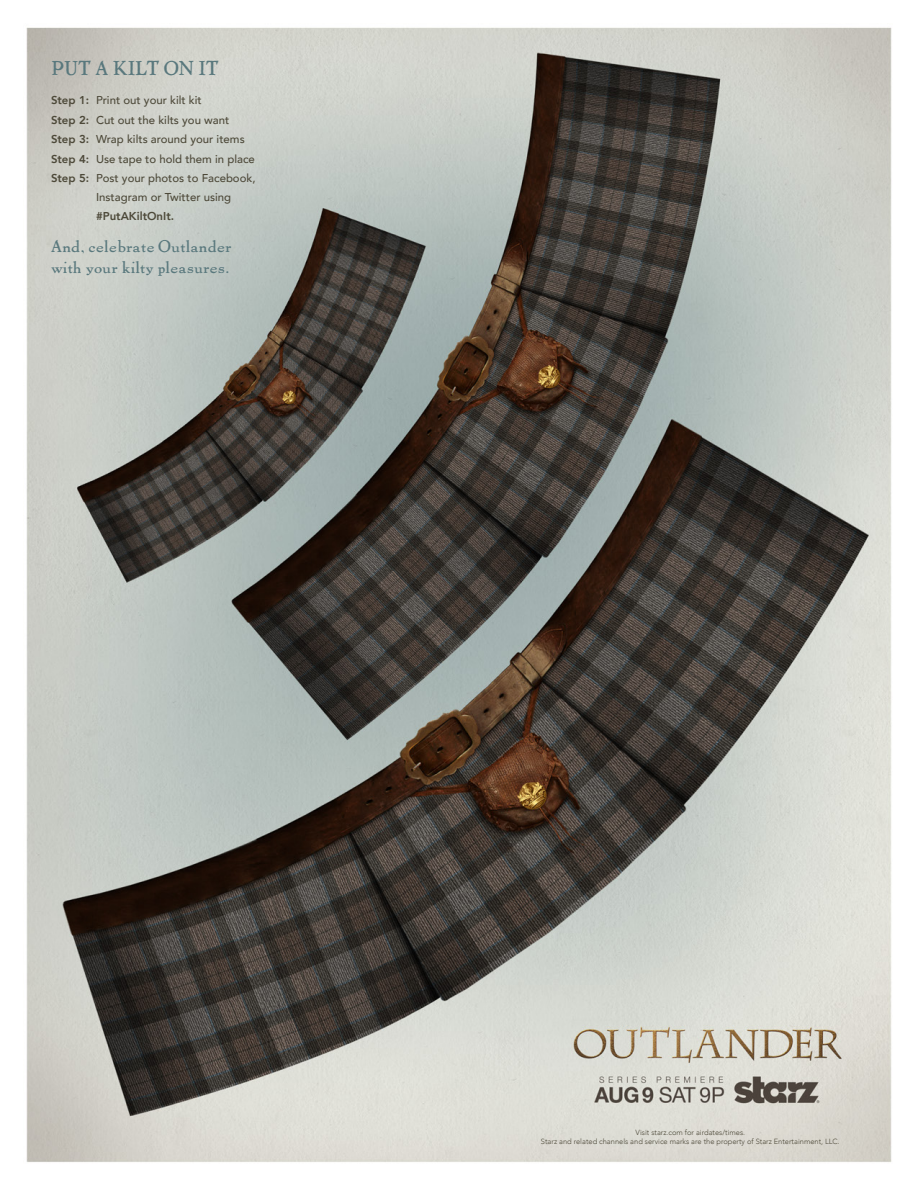
<style>
.page{position:relative;width:918px;height:1188px;background:#fff}
.page>*{position:absolute;margin:0;border:0;box-sizing:border-box;transform-origin:0 0}
.t1{font:19.5px "LTC Pabst Oldstyle";color:#59787d}
.t2{font:16.5px/21px "LTC Pabst Oldstyle";color:#59787d}
.t3{font:500 11.4px/19px "Avenir";color:#4d4939}
.t4{font:300 7.5px/9px "Avenir";color:#4d4939;text-align:center}
.s1{font-weight:800}
</style>
<div class="page">
<img style="left:26px;top:27px;width:866px;height:1135px">
<p class="t1" style="left:51px;top:55px;width:169px">PUT A KILT ON IT</p>
<p class="t3" style="left:51px;top:90px;width:152px"><span class="s1">Step 1:</span> Print out your kilt kit</p>
<p class="t3" style="left:51px;top:110px;width:180px"><span class="s1">Step 2:</span> Cut out the kilts you want</p>
<p class="t3" style="left:51px;top:129px;width:195px"><span class="s1">Step 3:</span> Wrap kilts around your items</p>
<p class="t3" style="left:51px;top:149px;width:205px"><span class="s1">Step 4:</span> Use tape to hold them in place</p>
<p class="t3" style="left:96px;top:168px;width:161px;text-indent:-45px"><span class="s1">Step 5:</span> Post your photos to Facebook,<br>Instagram or Twitter using <span class="s1">#PutAKiltOnIt.</span></p>
<p class="t2" style="left:51px;top:235px;width:182px">And, celebrate Outlander with your kilty pleasures.</p>
<p class="t4" style="left:541px;top:1128px;width:300px">Visit starz.com for airdates/times.<br>Starz and related channels and service marks are the property of Starz Entertainment, LLC.</p>
</div>
